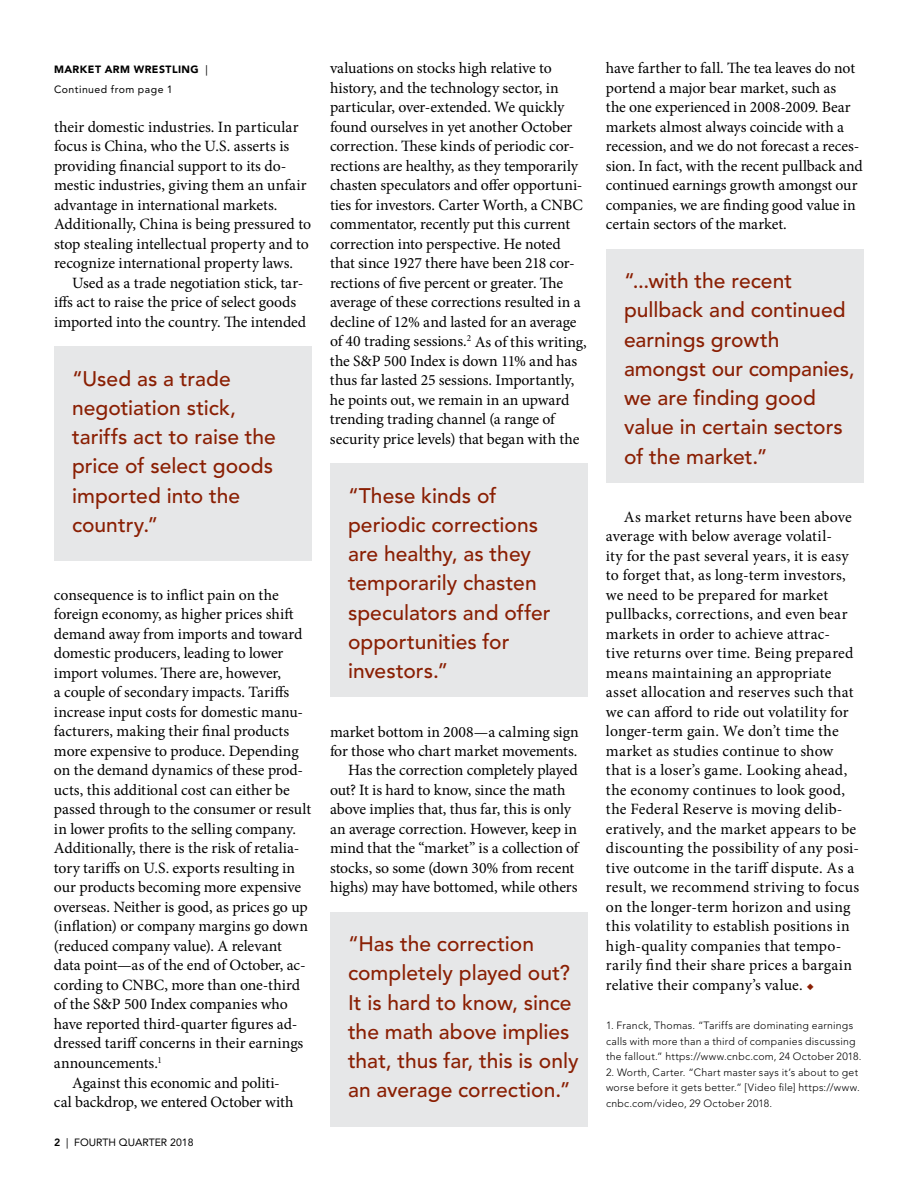
<style>
.page{position:relative;width:918px;height:1188px;background:#fff}
.page>*{position:absolute;margin:0;border:0;box-sizing:border-box;transform-origin:0 0}
.t1{font:500 21px/29.2px "Avenir LT Std";color:#8a1f03}
.t2{font:15.75px/19.5px "Minion Pro";color:#000}
.t3{font:300 10.5px/15.5px "Avenir LT Std";letter-spacing:.025em;color:#000}
.t4{font:10.5px/19.5px "Avenir LT Std";letter-spacing:.045em;color:#000}
.t5{font:10.5px "Avenir LT Std";color:#000}
.s1{font-weight:900}
.s2{font-weight:800}
.s3{color:#8a1f03}
</style>
<div class="page">
<div style="left:330px;top:464px;width:258px;height:234px;background:#e6e7e8"></div>
<div style="left:54px;top:346px;width:258px;height:215px;background:#e6e7e8"></div>
<div style="left:330px;top:912px;width:258px;height:214px;background:#e6e7e8"></div>
<div style="left:606px;top:249px;width:258px;height:234px;background:#e6e7e8"></div>
<p class="t4" style="left:54px;top:60px;width:155px"><span class="s1">MARKET ARM WRESTLING</span> |<br>Continued from page 1</p>
<p class="t2" style="left:54px;top:117px;width:259px">their domestic industries. In particular focus is China, who the U.S. asserts is providing financial support to its do&shy;mestic industries, giving them an unfair advantage in international markets.<br>Additionally, China is being pressured to stop stealing intellectual property and to recognize international property laws.</p>
<p class="t2" style="left:54px;top:273px;width:254px;text-indent:18px">Used as a trade negotiation stick, tar&shy;iffs act to raise the price of select goods imported into the country. The intended</p>
<h1 class="t1" style="left:72px;top:364px;width:205px">“Used as a trade negotiation stick, tariffs act to raise the price of select goods imported into the country.”</h1>
<p class="t2" style="left:54px;top:585px;width:226px">consequence is to inflict pain on the</p>
<p class="t2" style="left:54px;top:605px;width:241px">foreign economy, as higher prices shift</p>
<p class="t2" style="left:54px;top:624px;width:250px">demand away from imports and toward</p>
<p class="t2" style="left:54px;top:644px;width:231px">domestic producers, leading to lower</p>
<p class="t2" style="left:54px;top:663px;width:229px">import volumes. There are, however,</p>
<p class="t2" style="left:54px;top:683px;width:237px">a couple of secondary impacts. Tariffs</p>
<p class="t2" style="left:54px;top:702px;width:251px">increase input costs for domestic manu-</p>
<p class="t2" style="left:54px;top:722px;width:237px">facturers, making their final products</p>
<p class="t2" style="left:54px;top:741px;width:246px">more expensive to produce. Depending</p>
<p class="t2" style="left:54px;top:761px;width:251px">on the demand dynamics of these prod-</p>
<p class="t2" style="left:54px;top:780px;width:237px">ucts, this additional cost can either be</p>
<p class="t2" style="left:54px;top:800px;width:259px">passed through to the consumer or result</p>
<p class="t2" style="left:54px;top:819px;width:244px">in lower profits to the selling company.</p>
<p class="t2" style="left:54px;top:839px;width:247px">Additionally, there is the risk of retalia-</p>
<p class="t2" style="left:54px;top:858px;width:243px">tory tariffs on U.S. exports resulting in</p>
<p class="t2" style="left:54px;top:878px;width:249px">our products becoming more expensive</p>
<p class="t2" style="left:54px;top:897px;width:255px">overseas. Neither is good, as prices go up</p>
<p class="t2" style="left:54px;top:917px;width:256px">(inflation) or company margins go down</p>
<p class="t2" style="left:54px;top:936px;width:229px">(reduced company value). A relevant</p>
<p class="t2" style="left:54px;top:956px;width:253px">data point—as of the end of October, ac-</p>
<p class="t2" style="left:54px;top:975px;width:248px">cording to CNBC, more than one-third</p>
<p class="t2" style="left:54px;top:995px;width:235px">of the S&amp;P 500 Index companies who</p>
<p class="t2" style="left:54px;top:1014px;width:245px">have reported third-quarter figures ad-</p>
<p class="t2" style="left:54px;top:1034px;width:251px">dressed tariff concerns in their earnings</p>
<p class="t2" style="left:54px;top:1053px;width:109px">announcements.<sup>1</sup></p>
<p class="t2" style="left:72px;top:1073px;width:209px">Against this economic and politi-</p>
<p class="t2" style="left:54px;top:1092px;width:241px">cal backdrop, we entered October with</p>
<p class="t5" style="left:54px;top:1136px;width:141px"><span class="s2">2</span> | FOURTH QUARTER 2018</p>
<p class="t2" style="left:330px;top:59px;width:258px">valuations on stocks high relative to history, and the technology sector, in particular, over-extended. We quickly found ourselves in yet another October correction. These kinds of periodic cor&shy;rections are healthy, as they temporarily chasten speculators and offer opportuni&shy;ties for investors. Carter Worth, a CNBC commentator, recently put this current correction into perspective. He noted that since 1927 there have been 218 cor&shy;rections of five percent or greater. The average of these corrections resulted in a decline of 12% and lasted for an average of 40 trading sessions.<sup>2</sup> As of this writing, the S&amp;P 500 Index is down 11% and has thus far lasted 25 sessions. Importantly, he points out, we remain in an upward trending trading channel (a range of security price levels) that began with the</p>
<p class="t2" style="left:606px;top:59px;width:258px">have farther to fall. The tea leaves do not portend a major bear market, such as<br>the one experienced in 2008-2009. Bear markets almost always coincide with a recession, and we do not forecast a reces&shy;sion. In fact, with the recent pullback and continued earnings growth amongst our companies, we are finding good value in certain sectors of the market.</p>
<h1 class="t1" style="left:348px;top:481px;width:204px">“These kinds of periodic corrections are healthy, as they temporarily chasten speculators and offer opportunities for investors.”</h1>
<h1 class="t1" style="left:624px;top:267px;width:232px">“...with the recent pullback and continued earnings growth amongst our companies, we are finding good value in certain sectors of the market.”</h1>
<p class="t2" style="left:606px;top:507px;width:255px;text-indent:18px">As market returns have been above average with below average volatil-<br>ity for the past several years, it is easy to forget that, as long-term investors, we need to be prepared for market pullbacks, corrections, and even bear markets in order to achieve attrac-<br>tive returns over time. Being prepared means maintaining an appropriate asset allocation and reserves such that we can afford to ride out volatility for longer-term gain. We don’t time the market as studies continue to show that is a loser’s game. Looking ahead, the economy continues to look good, the Federal Reserve is moving delib&shy;eratively, and the market appears to be discounting the possibility of any posi&shy;tive outcome in the tariff dispute. As a result, we recommend striving to focus on the longer-term horizon and using this volatility to establish positions in high-quality companies that tempo&shy;rarily find their share prices a bargain relative their company’s value. <span class="s3">◆</span></p>
<p class="t2" style="left:330px;top:722px;width:250px">market bottom in 2008—a calming sign</p>
<p class="t2" style="left:330px;top:741px;width:249px">for those who chart market movements.</p>
<p class="t2" style="left:348px;top:761px;width:231px">Has the correction completely played</p>
<p class="t2" style="left:330px;top:780px;width:237px">out? It is hard to know, since the math</p>
<p class="t2" style="left:330px;top:800px;width:243px">above implies that, thus far, this is only</p>
<p class="t2" style="left:330px;top:819px;width:249px">an average correction. However, keep in</p>
<p class="t2" style="left:330px;top:839px;width:250px">mind that the “market” is a collection of</p>
<p class="t2" style="left:330px;top:858px;width:246px">stocks, so some (down 30% from recent</p>
<p class="t2" style="left:330px;top:878px;width:249px">highs) may have bottomed, while others</p>
<h1 class="t1" style="left:348px;top:930px;width:232px">“Has the correction completely played out?<br>It is hard to know, since the math above implies that, thus far, this is only an average correction.”</h1>
<p class="t3" style="left:606px;top:1018px;width:257px">1. Franck, Thomas. “Tariffs are dominating earnings calls with more than a third of companies discussing the fallout.” https://www.cnbc.com, 24 October 2018.</p>
<p class="t3" style="left:606px;top:1065px;width:255px">2. Worth, Carter. “Chart master says it’s about to get worse before it gets better.” [Video file] https://www. cnbc.com/video, 29 October 2018.</p>
</div>
